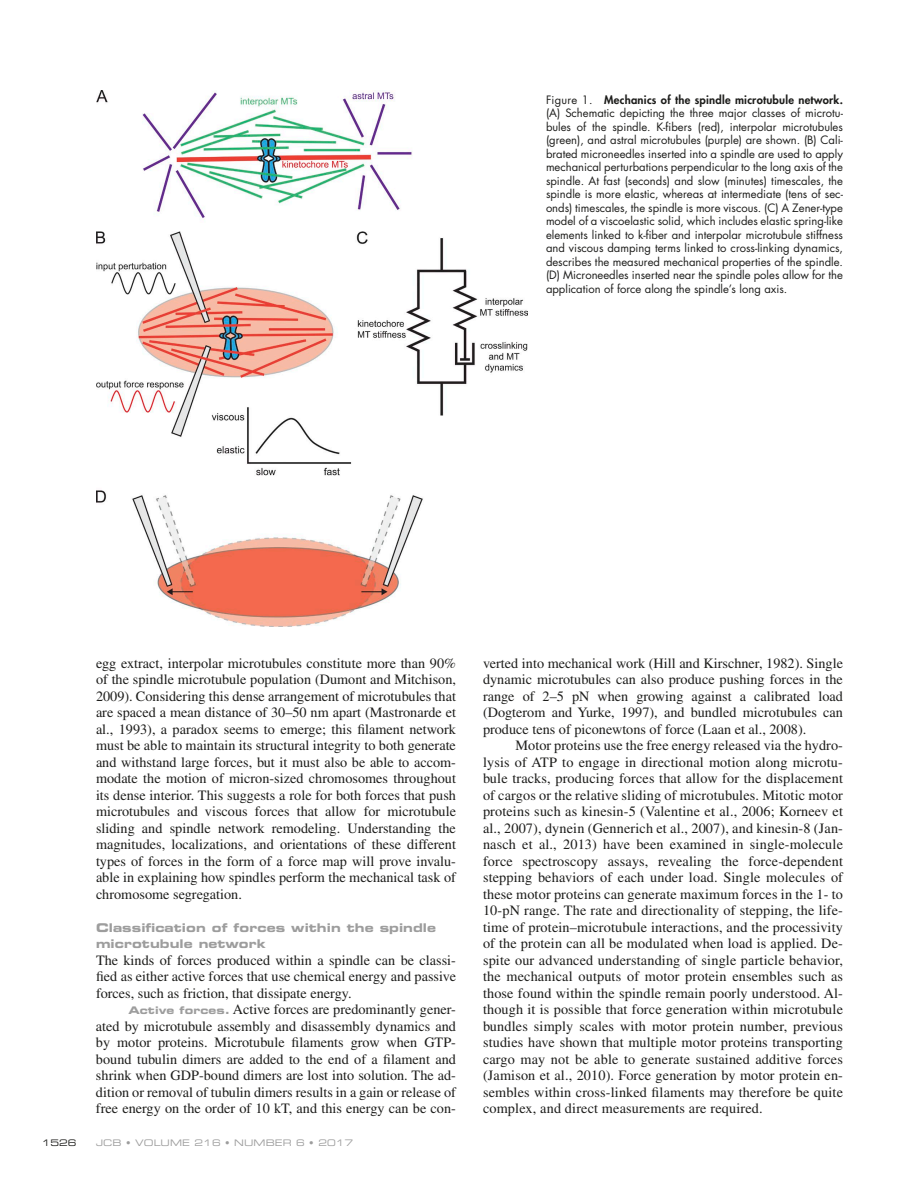
<style>
.page{position:relative;width:918px;height:1188px;background:#fff}
.page>*{position:absolute;margin:0;border:0;box-sizing:border-box;transform-origin:0 0}
.t1{font:14.25px/16.5px "Times LT Std";color:#1d1d1b;text-align:justify}
.t2{font:12px/16.5px "Eurostile LT Std Bold Ex 2";letter-spacing:.005em;color:#9d9d9d}
.t3{font:11.25px/13.5px "Futura Std";color:#1d1d1b;text-align:justify}
.t4{font:9px "Eurostile LT Std Ex 2";letter-spacing:.01em;color:#9d9d9d}
.t5{font:9px "Eurostile LT Std Ex 2";color:#1d1d1b}
.s1{font-weight:800}
.s2{font-family:"Eurostile LT Std Bold Ex 2";font-size:10.5px;color:#9d9d9d}
</style>
<div class="page">
<img style="left:96px;top:90px;width:432px;height:537px">
<p class="t3" style="left:546px;top:93px;width:299px">Figure 1. <span class="s1">Mechanics of the spindle microtubule network. </span>(A) Schematic depicting the three major classes of microtu&shy;bules of the spindle. K-fibers (red), interpolar microtubules (green), and astral microtubules (purple) are shown. (B) Cali&shy;brated microneedles inserted into a spindle are used to apply mechanical perturbations perpendicular to the long axis of the spindle. At fast (seconds) and slow (minutes) timescales, the spindle is more elastic, whereas at intermediate (tens of sec&shy;onds) timescales, the spindle is more viscous. (C) A Zener-type model of a viscoelastic solid, which includes elastic spring-like elements linked to k-fiber and interpolar microtubule stiffness and viscous damping terms linked to cross-linking dynamics, describes the measured mechanical properties of the spindle. (D) Microneedles inserted near the spindle poles allow for the application of force along the spindle’s long axis.</p>
<p class="t1" style="left:96px;top:654px;width:362px">egg extract, interpolar microtubules constitute more than 90% of the spindle microtubule population (Dumont and Mitchison, 2009). Considering this dense arrangement of microtubules that are spaced a mean distance of 30–50 nm apart (Mastronarde et al., 1993), a paradox seems to emerge; this filament network must be able to maintain its structural integrity to both generate and withstand large forces, but it must also be able to accom&shy;modate the motion of micron-sized chromosomes throughout its dense interior. This suggests a role for both forces that push microtubules and viscous forces that allow for microtubule sliding and spindle network remodeling. Understanding the magnitudes, localizations, and orientations of these different types of forces in the form of a force map will prove invalu&shy;able in explaining how spindles perform the mechanical task of chromosome segregation.</p>
<p class="t2" style="left:96px;top:919px;width:342px">Classification of forces within the spindle microtubule network</p>
<p class="t1" style="left:96px;top:951px;width:362px">The kinds of forces produced within a spindle can be classi&shy;fied as either active forces that use chemical energy and passive forces, such as friction, that dissipate energy.</p>
<p class="t1" style="left:96px;top:1001px;width:362px;text-indent:32px"><span class="s2">Active forces.</span> Active forces are predominantly gener&shy;ated by microtubule assembly and disassembly dynamics and by motor proteins. Microtubule filaments grow when GTP&shy;bound tubulin dimers are added to the end of a filament and shrink when GDP-bound dimers are lost into solution. The ad&shy;dition or removal of tubulin dimers results in a gain or release of free energy on the order of 10 kT, and this energy can be con-</p>
<p class="t5" style="left:42px;top:1136px;width:36px">1526</p>
<p class="t4" style="left:96px;top:1136px;width:259px">JCB • VOLUME 216 • NUMBER 6 • 2017</p>
<p class="t1" style="left:483px;top:654px;width:362px">verted into mechanical work (Hill and Kirschner, 1982). Single dynamic microtubules can also produce pushing forces in the range of 2–5 pN when growing against a calibrated load (Dogterom and Yurke, 1997), and bundled microtubules can produce tens of piconewtons of force (Laan et al., 2008).</p>
<p class="t1" style="left:483px;top:737px;width:362px;text-indent:32px">Motor proteins use the free energy released via the hydro&shy;lysis of ATP to engage in directional motion along microtu&shy;bule tracks, producing forces that allow for the displacement of cargos or the relative sliding of microtubules. Mitotic motor proteins such as kinesin-5 (Valentine et al., 2006; Korneev et al., 2007), dynein (Gennerich et al., 2007), and kinesin-8 (Jan&shy;nasch et al., 2013) have been examined in single-molecule force spectroscopy assays, revealing the force-dependent stepping behaviors of each under load. Single molecules of these motor proteins can generate maximum forces in the 1- to 10-pN range. The rate and directionality of stepping, the life&shy;time of protein–microtubule interactions, and the processivity of the protein can all be modulated when load is applied. De&shy;spite our advanced understanding of single particle behavior, the mechanical outputs of motor protein ensembles such as those found within the spindle remain poorly understood. Al&shy;though it is possible that force generation within microtubule bundles simply scales with motor protein number, previous studies have shown that multiple motor proteins transporting cargo may not be able to generate sustained additive forces (Jamison et al., 2010). Force generation by motor protein en&shy;sembles within cross-linked filaments may therefore be quite complex, and direct measurements are required.</p>
</div>
